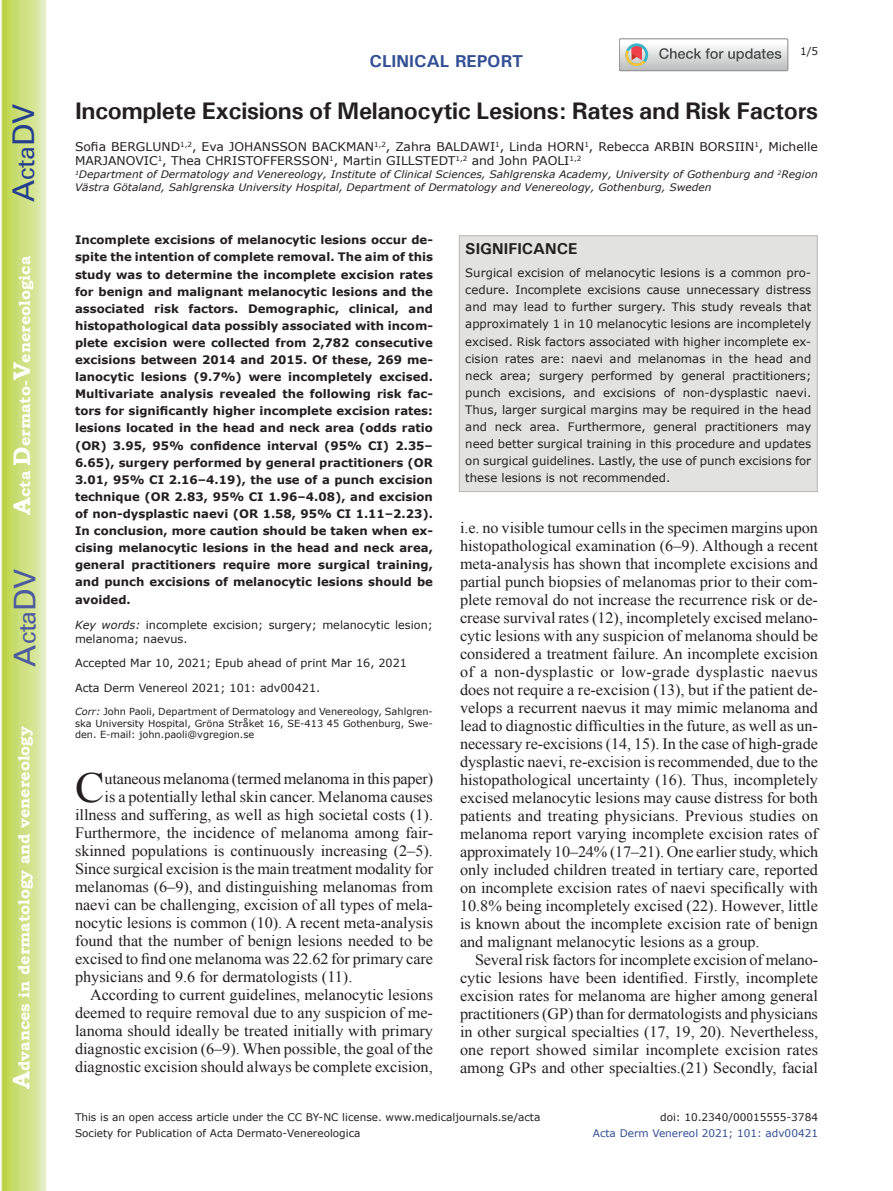
<style>
.page{position:relative;width:893px;height:1191px;background:#fff}
.page>*{position:absolute;margin:0;border:0;box-sizing:border-box;transform-origin:0 0}
.t1{font:42.9px "Times New Roman";color:#231f20}
.t2{font:30px "Univers";color:#4d5a9e}
.t3{font:30px "Univers";color:#253f8e}
.t4{font:700 24px "Univers";letter-spacing:-.02em;color:#231f20}
.t5{font:700 17.25px "Univers";color:#324f95}
.t6{font:15.75px/18px "Times New Roman";color:#231f20;text-align:justify}
.t7{font:700 15.75px "Bookman Old Style";color:#fff}
.t8{font:700 15.75px "Univers";color:#231f20}
.t9{font:12px/14.4px "Verdana";color:#231f20}
.t10{font:700 11.7px/17.1px "Verdana";color:#231f20;text-align:justify}
.t11{font:11.7px/17.1px "Verdana";color:#231f20;text-align:justify}
.t12{font:11.25px/13.5px "Verdana";color:#231f20}
.t13{font:10.5px "Verdana";color:#231f20}
.t14{font:10.5px "Verdana";color:#324f95}
.t15{font:italic 10.35px/12.8px "Verdana";color:#231f20}
.t16{font:9.75px/11.7px "Verdana";color:#231f20;text-align:justify}
.s1{font-size:24px}
.s2{font-style:italic}
</style>
<div class="page">
<svg style="left:1px;top:0;width:45px;height:1191px;background:#cfe084"></svg>
<svg style="left:619px;top:39px;width:169px;height:32px"></svg>
<div style="left:459px;top:235px;width:359px;height:257px;background:#e2e2e1;border:1px solid #bab5b4"></div>
<h2 class="t3" style="left:6px;top:202px;width:100px;rotate:-90deg">A<span class="s1">cta</span>DV</h2>
<p class="t7" style="left:15px;top:515px;width:260px;rotate:-90deg"><span class="s1">A</span>cta <span class="s1">D</span>ermato-<span class="s1">V</span>enereologica</p>
<h2 class="t2" style="left:7px;top:666px;width:100px;rotate:-90deg">A<span class="s1">cta</span>DV</h2>
<p class="t7" style="left:15px;top:1088px;width:364px;rotate:-90deg"><span class="s1">A</span>dvances in dermatology and venereology</p>
<p class="t5" style="left:370px;top:50px;width:155px">CLINICAL REPORT</p>
<p class="t13" style="left:800px;top:44px;width:20px">1/5</p>
<h3 class="t4" style="left:75px;top:95px;width:745px">Incomplete Excisions of Melanocytic Lesions: Rates and Risk Factors</h3>
<p class="t9" style="left:75px;top:140px;width:744px">Sofia BERGLUND<sup>1,2</sup>, Eva JOHANSSON BACKMAN<sup>1,2</sup>, Zahra BALDAWI<sup>1</sup>, Linda HORN<sup>1</sup>, Rebecca ARBIN BORSIIN<sup>1</sup>, Michelle<br>MARJANOVIC<sup>1</sup>, Thea CHRISTOFFERSSON<sup>1</sup>, Martin GILLSTEDT<sup>1,2</sup> and John PAOLI<sup>1,2</sup></p>
<p class="t15" style="left:75px;top:168px;width:744px"><sup>1</sup>Department of Dermatology and Venereology, Institute of Clinical Sciences, Sahlgrenska Academy, University of Gothenburg and <sup>2</sup>Region<br>Västra Götaland, Sahlgrenska University Hospital, Department of Dermatology and Venereology, Gothenburg, Sweden</p>
<p class="t10" style="left:75px;top:232px;width:359px">Incomplete excisions of melanocytic lesions occur de&shy;spite the intention of complete removal. The aim of this study was to determine the incomplete excision rates for benign and malignant melanocytic lesions and the associated risk factors. Demographic, clinical, and histopathological data possibly associated with incom&shy;plete excision were collected from 2,782 consecutive excisions between 2014 and 2015. Of these, 269 me&shy;lanocytic lesions (9.7%) were incompletely excised.<br>Multivariate analysis revealed the following risk fac&shy;tors for significantly higher incomplete excision rates: lesions located in the head and neck area (odds ratio (OR) 3.95, 95% confidence interval (95% CI) 2.35– 6.65), surgery performed by general practitioners (OR 3.01, 95% CI 2.16–4.19), the use of a punch excision technique (OR 2.83, 95% CI 1.96–4.08), and excision of non-dysplastic naevi (OR 1.58, 95% CI 1.11–2.23).<br>In conclusion, more caution should be taken when ex&shy;cising melanocytic lesions in the head and neck area, general practitioners require more surgical training, and punch excisions of melanocytic lesions should be avoided.</p>
<p class="t12" style="left:75px;top:618px;width:359px"><span class="s2">Key words:</span> incomplete excision; surgery; melanocytic lesion; melanoma; naevus.</p>
<p class="t12" style="left:75px;top:656px;width:333px">Accepted Mar 10, 2021; Epub ahead of print Mar 16, 2021</p>
<p class="t12" style="left:75px;top:681px;width:247px">Acta Derm Venereol 2021; 101: adv00421.</p>
<p class="t16" style="left:75px;top:706px;width:359px"><span class="s2">Corr:</span> John Paoli, Department of Dermatology and Venereology, Sahlgren&shy;ska University Hospital, Gröna Stråket 16, SE-413 45 Gothenburg, Swe&shy;den. E-mail: john.paoli@vgregion.se</p>
<h1 class="t1" style="left:75px;top:759px;width:31px">C</h1>
<p class="t6" style="left:104px;top:769px;width:330px">utaneous melanoma (termed melanoma in this paper)</p>
<p class="t6" style="left:104px;top:787px;width:330px">is a potentially lethal skin cancer. Melanoma causes</p>
<p class="t6" style="left:75px;top:805px;width:360px">illness and suffering, as well as high societal costs (1).</p>
<p class="t6" style="left:75px;top:823px;width:360px">Furthermore, the incidence of melanoma among fair-</p>
<p class="t6" style="left:75px;top:841px;width:359px">skinned populations is continuously increasing (2–5).</p>
<p class="t6" style="left:75px;top:859px;width:360px">Since surgical excision is the main treatment modality for</p>
<p class="t6" style="left:75px;top:877px;width:359px">melanomas (6–9), and distinguishing melanomas from</p>
<p class="t6" style="left:75px;top:895px;width:359px">naevi can be challenging, excision of all types of mela-</p>
<p class="t6" style="left:75px;top:913px;width:359px">nocytic lesions is common (10). A recent meta-analysis</p>
<p class="t6" style="left:75px;top:931px;width:359px">found that the number of benign lesions needed to be</p>
<p class="t6" style="left:75px;top:949px;width:359px">excised to find one melanoma was 22.62 for primary care</p>
<p class="t6" style="left:75px;top:967px;width:279px">physicians and 9.6 for dermatologists (11).</p>
<p class="t6" style="left:90px;top:985px;width:344px">According to current guidelines, melanocytic lesions</p>
<p class="t6" style="left:75px;top:1003px;width:359px">deemed to require removal due to any suspicion of me-</p>
<p class="t6" style="left:75px;top:1021px;width:360px">lanoma should ideally be treated initially with primary</p>
<p class="t6" style="left:75px;top:1039px;width:360px">diagnostic excision (6–9). When possible, the goal of the</p>
<p class="t6" style="left:75px;top:1057px;width:359px">diagnostic excision should always be complete excision,</p>
<p class="t8" style="left:465px;top:239px;width:114px">SIGNIFICANCE</p>
<p class="t11" style="left:465px;top:264px;width:348px">Surgical excision of melanocytic lesions is a common pro&shy;cedure. Incomplete excisions cause unnecessary distress and may lead to further surgery. This study reveals that approximately 1 in 10 melanocytic lesions are incompletely excised. Risk factors associated with higher incomplete ex&shy;cision rates are: naevi and melanomas in the head and neck area; surgery performed by general practitioners; punch excisions, and excisions of non-dysplastic naevi.<br>Thus, larger surgical margins may be required in the head and neck area. Furthermore, general practitioners may need better surgical training in this procedure and updates on surgical guidelines. Lastly, the use of punch excisions for these lesions is not recommended.</p>
<p class="t6" style="left:460px;top:518px;width:360px">i.e. no visible tumour cells in the specimen margins upon histopathological examination (6–9). Although a recent meta-analysis has shown that incomplete excisions and partial punch biopsies of melanomas prior to their com&shy;plete removal do not increase the recurrence risk or de&shy;crease survival rates (12), incompletely excised melano&shy;cytic lesions with any suspicion of melanoma should be considered a treatment failure. An incomplete excision of a non-dysplastic or low-grade dysplastic naevus does not require a re-excision (13), but if the patient de&shy;velops a recurrent naevus it may mimic melanoma and lead to diagnostic difficulties in the future, as well as un&shy;necessary re-excisions (14, 15). In the case of high-grade dysplastic naevi, re-excision is recommended, due to the histopathological uncertainty (16). Thus, incompletely excised melanocytic lesions may cause distress for both patients and treating physicians. Previous studies on melanoma report varying incomplete excision rates of approximately 10–24% (17–21). One earlier study, which only included children treated in tertiary care, reported on incomplete excision rates of naevi specifically with 10.8% being incompletely excised (22). However, little is known about the incomplete excision rate of benign and malignant melanocytic lesions as a group.</p>
<p class="t6" style="left:460px;top:950px;width:360px;text-indent:15px">Several risk factors for incomplete excision of melano&shy;cytic lesions have been identified. Firstly, incomplete excision rates for melanoma are higher among general practitioners (GP) than for dermatologists and physicians in other surgical specialties (17, 19, 20). Nevertheless, one report showed similar incomplete excision rates among GPs and other specialties.(21) Secondly, facial</p>
<p class="t13" style="left:75px;top:1110px;width:467px">This is an open access article under the CC BY-NC license. www.medicaljournals.se/acta</p>
<p class="t13" style="left:660px;top:1110px;width:159px">doi: 10.2340/00015555-3784</p>
<p class="t13" style="left:75px;top:1126px;width:287px">Society for Publication of Acta Dermato-Venereologica</p>
<p class="t14" style="left:593px;top:1126px;width:227px">Acta Derm Venereol 2021; 101: adv00421</p>
</div>
